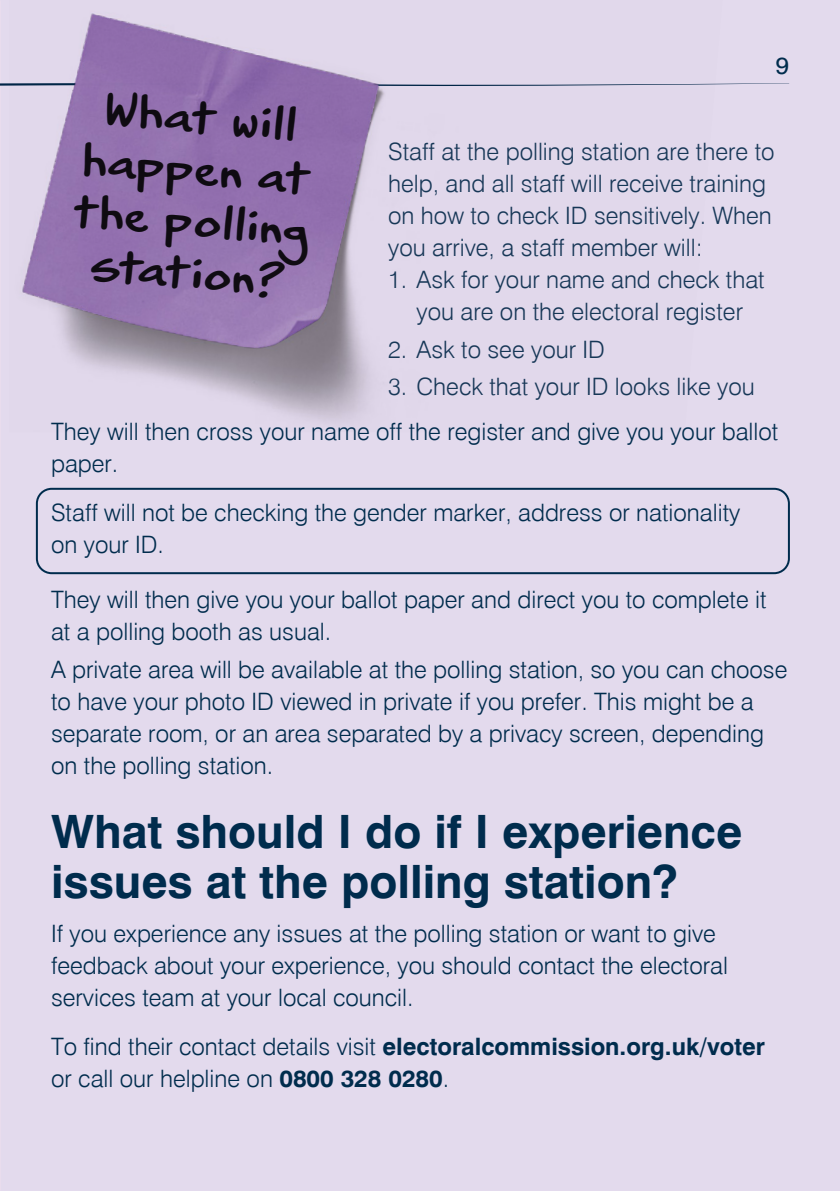
<style>
.page{position:relative;width:840px;height:1191px;background:#fff}
.page>*{position:absolute;margin:0;border:0;box-sizing:border-box;transform-origin:0 0}
.heading_23_25{font:700 46px/50px "Swiss 721 BT";color:#002c4d}
.t1{font:42px/52px "CC Gabriel Bautista Lito";color:#000;text-align:center}
.text_12_16{font:300 24px/32px "Swiss 721 BT";color:#002c4d}
.text_12_16_boxed{font:300 24px/32px "Swiss 721 BT";color:#002c4d}
.Text_12_16_bullet{font:300 24px "Swiss 721 BT";color:#002c4d}
.t2{font:24px "Swiss 721 BT";color:#002c4d}
.s1{font-weight:700}
</style>
<div class="page">
<div style="left:0;top:0;width:839px;height:1191px;background:#e3daed"></div>
<img style="left:22px;top:13px;width:363px;height:410px">
<svg style="left:0;top:83px;width:788px;height:5px"></svg>
<div style="left:36px;top:488px;width:753px;height:86px;border:2px solid #002c4d;border-radius:15px"></div>
<p class="t2" style="left:775px;top:51px;width:15px">9</p>
<h2 class="t1" style="left:84px;top:85px;width:240px;rotate:5deg">What will happen at the polling station?</h2>
<p class="text_12_16" style="left:388px;top:135px;width:387px">Staff at the polling station are there to help, and all staff will receive training on how to check ID sensitively. When you arrive, a staff member will:</p>
<p class="text_12_16" style="left:388px;top:263px;width:378px;text-align:center">1. Ask for your name and check that you are on the electoral register</p>
<p class="text_12_16" style="left:388px;top:333px;width:218px">2. Ask to see your ID</p>
<p class="text_12_16" style="left:51px;top:364px;width:728px;line-height:44.8px;text-indent:337px">3. Check that your ID looks like you<br>They will then cross your name off the register and give you your ballot</p>
<p class="Text_12_16_bullet" style="left:51px;top:449px;width:69px">paper.</p>
<p class="text_12_16_boxed" style="left:51px;top:496px;width:690px">Staff will not be checking the gender marker, address or nationality on your ID.</p>
<p class="text_12_16" style="left:51px;top:583px;width:716px">They will then give you your ballot paper and direct you to complete it at a polling booth as usual.</p>
<p class="text_12_16" style="left:51px;top:653px;width:737px">A private area will be available at the polling station, so you can choose to have your photo ID viewed in private if you prefer. This might be a separate room, or an area separated by a privacy screen, depending on the polling station.</p>
<p class="heading_23_25" style="left:51px;top:806px;width:692px">What should I do if I experience issues at the polling station?</p>
<p class="text_12_16" style="left:51px;top:917px;width:678px">If you experience any issues at the polling station or want to give feedback about your experience, you should contact the electoral services team at your local council.</p>
<p class="text_12_16" style="left:51px;top:1030px;width:715px">To find their contact details visit <span class="s1">electoralcommission.org.uk/voter </span>or call our helpline on <span class="s1">0800 328 0280</span>.</p>
</div>
